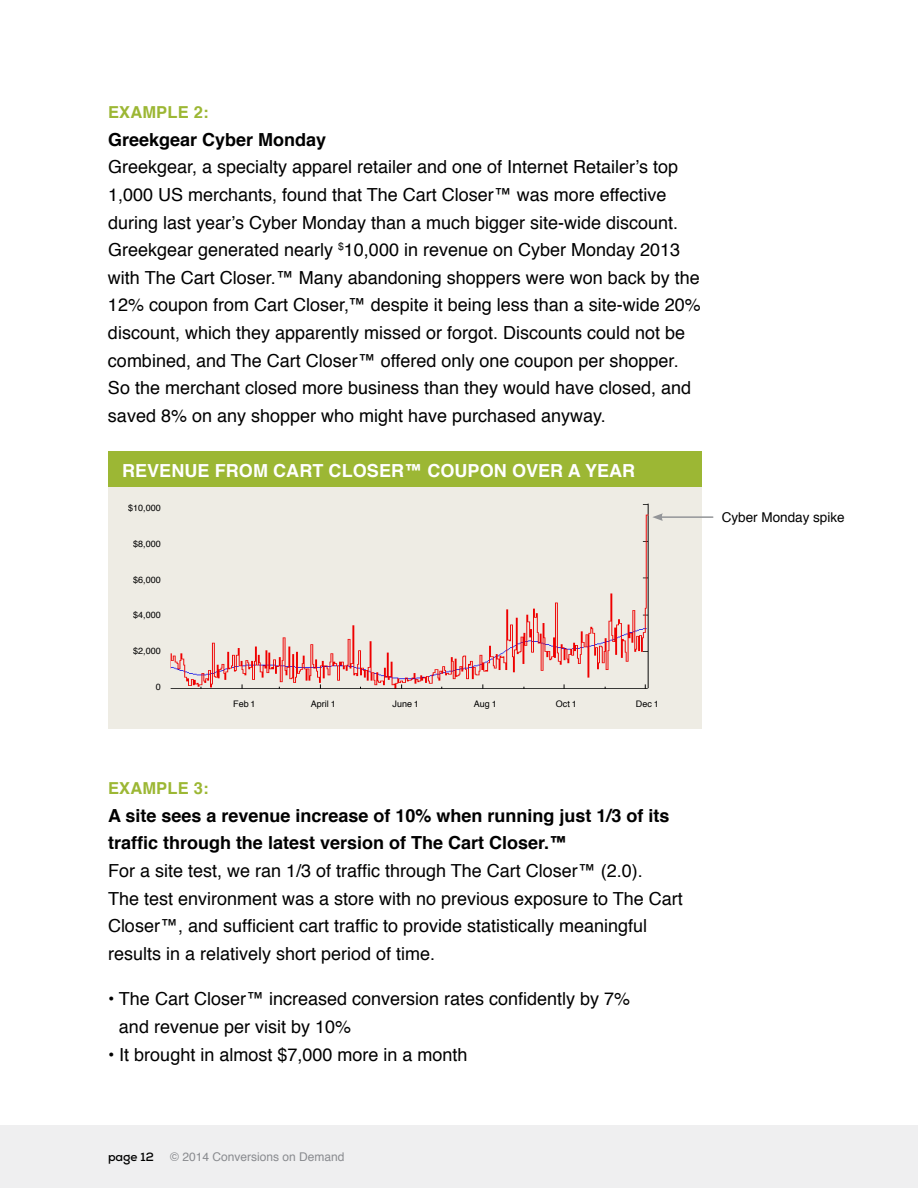
<style>
.page{position:relative;width:918px;height:1188px;background:#fff}
.page>*{position:absolute;margin:0;border:0;box-sizing:border-box;transform-origin:0 0}
.t1{font:18px/27.6px "Helvetica";color:#000}
.t2{font:700 18px/27.6px "Helvetica";color:#000}
.t3{font:700 18px "Helvetica";letter-spacing:.005em;color:#fff}
.t4{font:700 16.5px "Helvetica";letter-spacing:.01em;color:#9cb734}
.t5{font:13.5px "Helvetica";color:#000}
.t6{font:12px "Helvetica";color:#939598}
.t7{font:700 12px "Nexa";color:#000}
.t8{font:9px "Helvetica";color:#000}
</style>
<div class="page">
<div style="left:0;top:1125px;width:918px;height:63px;background:#efeff0"></div>
<div style="left:108px;top:487px;width:594px;height:241px;background:#eeece4"></div>
<div style="left:108px;top:451px;width:594px;height:36px;background:#9cb734"></div>
<hr style="left:661px;top:516px;width:52px;height:2px;background:#939598">
<svg style="left:659px;top:513px;width:4px;height:8px"></svg>
<img style="left:171px;top:504px;width:488px;height:185px">
<p class="t4" style="left:108px;top:99px;width:102px">Example 2:</p>
<p class="t2" style="left:108px;top:126px;width:220px">Greekgear Cyber Monday</p>
<p class="t1" style="left:108px;top:154px;width:594px">Greekgear, a specialty apparel retailer and one of Internet Retailer’s top 1,000 US merchants, found that The Cart Closer™ was more effective during last year’s Cyber Monday than a much bigger site-wide discount.<br>Greekgear generated nearly <sup>$</sup>10,000 in revenue on Cyber Monday 2013 with The Cart Closer.™ Many abandoning shoppers were won back by the 12% coupon from Cart Closer,™ despite it being less than a site-wide 20% discount, which they apparently missed or forgot. Discounts could not be combined, and The Cart Closer™ offered only one coupon per shopper.<br>So the merchant closed more business than they would have closed, and saved 8% on any shopper who might have purchased anyway.</p>
<p class="t3" style="left:122px;top:456px;width:509px">Revenue from Cart Closer ™ coupon over a year</p>
<p class="t8" style="left:128px;top:501px;width:34px">$10,000</p>
<p class="t8" style="left:133px;top:537px;width:29px">$8,000</p>
<p class="t8" style="left:133px;top:573px;width:29px">$6,000</p>
<p class="t8" style="left:133px;top:608px;width:29px">$4,000</p>
<p class="t8" style="left:133px;top:644px;width:29px">$2,000</p>
<p class="t8" style="left:156px;top:679px;width:7px">0</p>
<p class="t8" style="left:233px;top:697px;width:24px">Feb 1</p>
<p class="t8" style="left:311px;top:697px;width:26px">April 1</p>
<p class="t8" style="left:393px;top:697px;width:28px">June 1</p>
<p class="t8" style="left:474px;top:697px;width:24px">Aug 1</p>
<p class="t8" style="left:556px;top:697px;width:22px">Oct 1</p>
<p class="t8" style="left:636px;top:697px;width:24px">Dec 1</p>
<p class="t5" style="left:722px;top:507px;width:125px">Cyber Monday spike</p>
<p class="t4" style="left:108px;top:775px;width:102px">Example 3:</p>
<p class="t2" style="left:108px;top:802px;width:563px">A site sees a revenue increase of 10% when running just 1/3 of its traffic through the latest version of The Cart Closer.™</p>
<p class="t1" style="left:108px;top:857px;width:576px">For a site test, we ran 1/3 of traffic through The Cart Closer™ (2.0).<br>The test environment was a store with no previous exposure to The Cart Closer™, and sufficient cart traffic to provide statistically meaningful results in a relatively short period of time.</p>
<p class="t1" style="left:119px;top:986px;width:513px;text-indent:-11px">• The Cart Closer™ increased conversion rates confidently by 7% and revenue per visit by 10%</p>
<p class="t1" style="left:108px;top:1041px;width:361px">• It brought in almost $7,000 more in a month</p>
<p class="t7" style="left:108px;top:1150px;width:47px">page 12</p>
<p class="t6" style="left:170px;top:1148px;width:176px">© 2014 Conversions on Demand</p>
</div>
